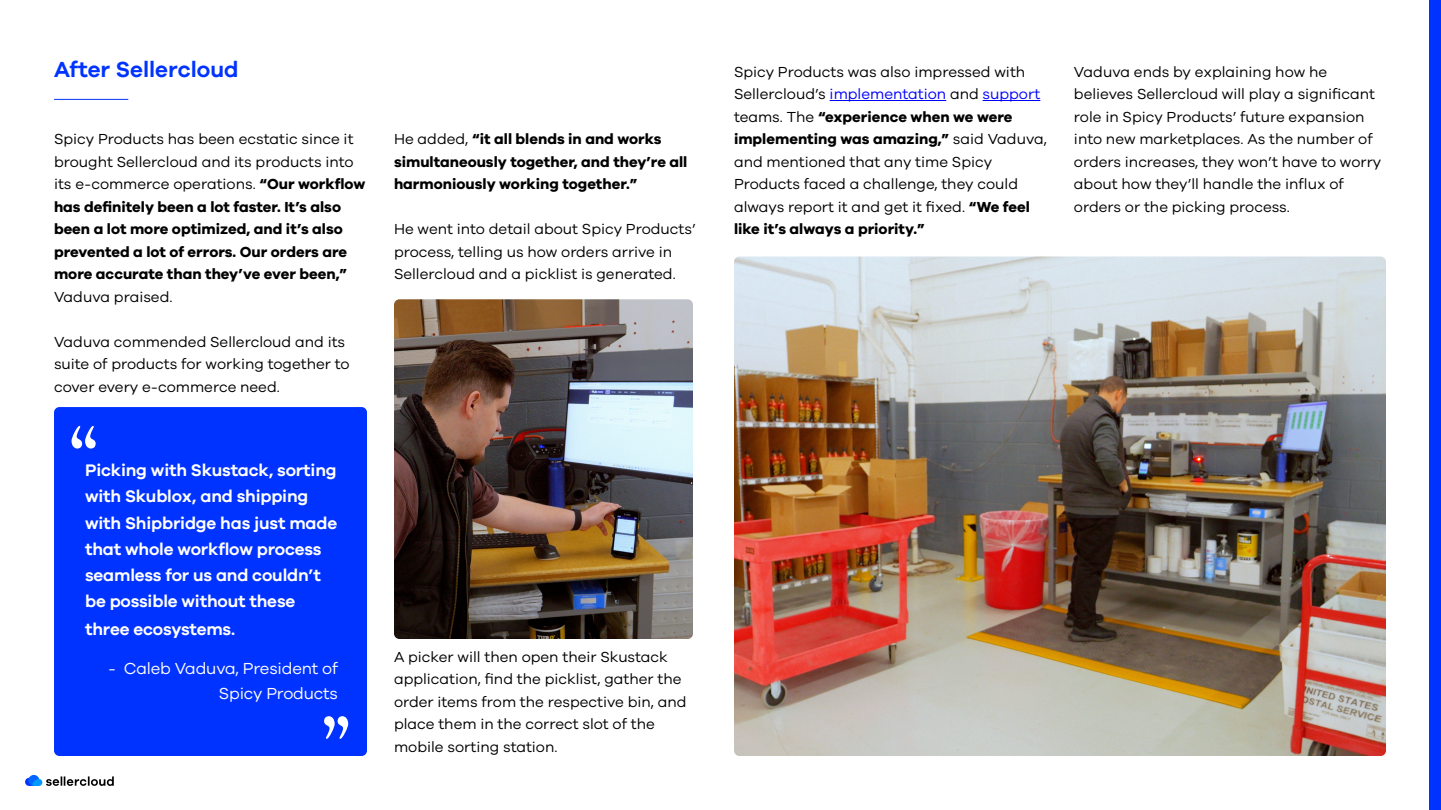
<style>
.page{position:relative;width:1441px;height:810px;background:#fff}
.page>*{position:absolute;margin:0;border:0;box-sizing:border-box;transform-origin:0 0}
.t1{font:600 22.5px "Galano Grotesque";color:#03f}
.t2{font:600 17.25px/26.2px "Galano Grotesque";letter-spacing:-.01em;color:#fff}
.t3{font:16.5px/24.8px "Galano Grotesque";letter-spacing:-.01em;color:#fff;text-align:right}
.Body{font:15px/22.5px "Galano Grotesque";color:#000}
.Body-2{font:700 15px/22.5px "Galano Grotesque";color:#000}
.s1{color:#00f}
.s2{font-weight:700}
.s3{font-weight:400}
</style>
<div class="page">
<svg style="left:25px;top:775px;width:89px;height:11px"></svg>
<div style="left:1428px;top:1px;width:12px;height:809px;background:#03f"></div>
<div style="left:54px;top:407px;width:313px;height:349px;background:#03f;border-radius:5px"></div>
<svg style="left:72px;top:426px;width:24px;height:23px"></svg>
<svg style="left:324px;top:716px;width:24px;height:23px"></svg>
<hr style="left:54px;top:99px;width:74px;height:1px;background:#03f">
<hr style="left:829px;top:100px;width:117px;height:1px;background:#00f">
<hr style="left:982px;top:100px;width:58px;height:1px;background:#00f">
<img style="left:734px;top:256px;width:651px;height:500px">
<img style="left:394px;top:299px;width:299px;height:340px">
<h2 class="t1" style="left:54px;top:55px;width:186px">After Sellercloud</h2>
<p class="Body" style="left:734px;top:60px;width:314px">Spicy Products was also impressed with Sellercloud’s <span class="s1">implementation</span> and <span class="s1">support </span>teams. The <span class="s2">“experience when we were implementing was amazing,”</span> said Vaduva, and mentioned that any time Spicy Products faced a challenge, they could always report it and get it fixed. <span class="s2">“We feel like it’s always a priority.”</span></p>
<p class="Body" style="left:1073px;top:60px;width:309px">Vaduva ends by explaining how he believes Sellercloud will play a significant role in Spicy Products’ future expansion into new marketplaces. As the number of orders increases, they won’t have to worry about how they’ll handle the influx of orders or the picking process.</p>
<p class="Body-2" style="left:394px;top:127px;width:295px"><span class="s3">He added,</span> “it all blends in and works simultaneously together, and they’re all harmoniously working together.”</p>
<p class="Body" style="left:394px;top:217px;width:303px">He went into detail about Spicy Products’ process, telling us how orders arrive in<br>Sellercloud and a picklist is generated.</p>
<p class="Body-2" style="left:54px;top:127px;width:313px"><span class="s3">Spicy Products has been ecstatic since it brought Sellercloud and its products into its e-commerce operations.</span> “Our workflow has definitely been a lot faster. It’s also been a lot more optimized, and it’s also prevented a lot of errors. Our orders are more accurate than they’ve ever been,” <span class="s3">Vaduva praised.</span></p>
<p class="Body" style="left:54px;top:330px;width:297px">Vaduva commended Sellercloud and its suite of products for working together to cover every e-commerce need.</p>
<p class="t2" style="left:85px;top:457px;width:254px">Picking with Skustack, sorting with Skublox, and shipping with Shipbridge has just made that whole workflow process seamless for us and couldn’t be possible without these</p>
<p class="t2" style="left:85px;top:616px;width:152px">three ecosystems.</p>
<p class="t3" style="left:108px;top:656px;width:231px">- Caleb Vaduva, President of<br>Spicy Products</p>
<p class="Body" style="left:394px;top:645px;width:294px">A picker will then open their Skustack application, find the picklist, gather the order items from the respective bin, and place them in the correct slot of the mobile sorting station.</p>
</div>
